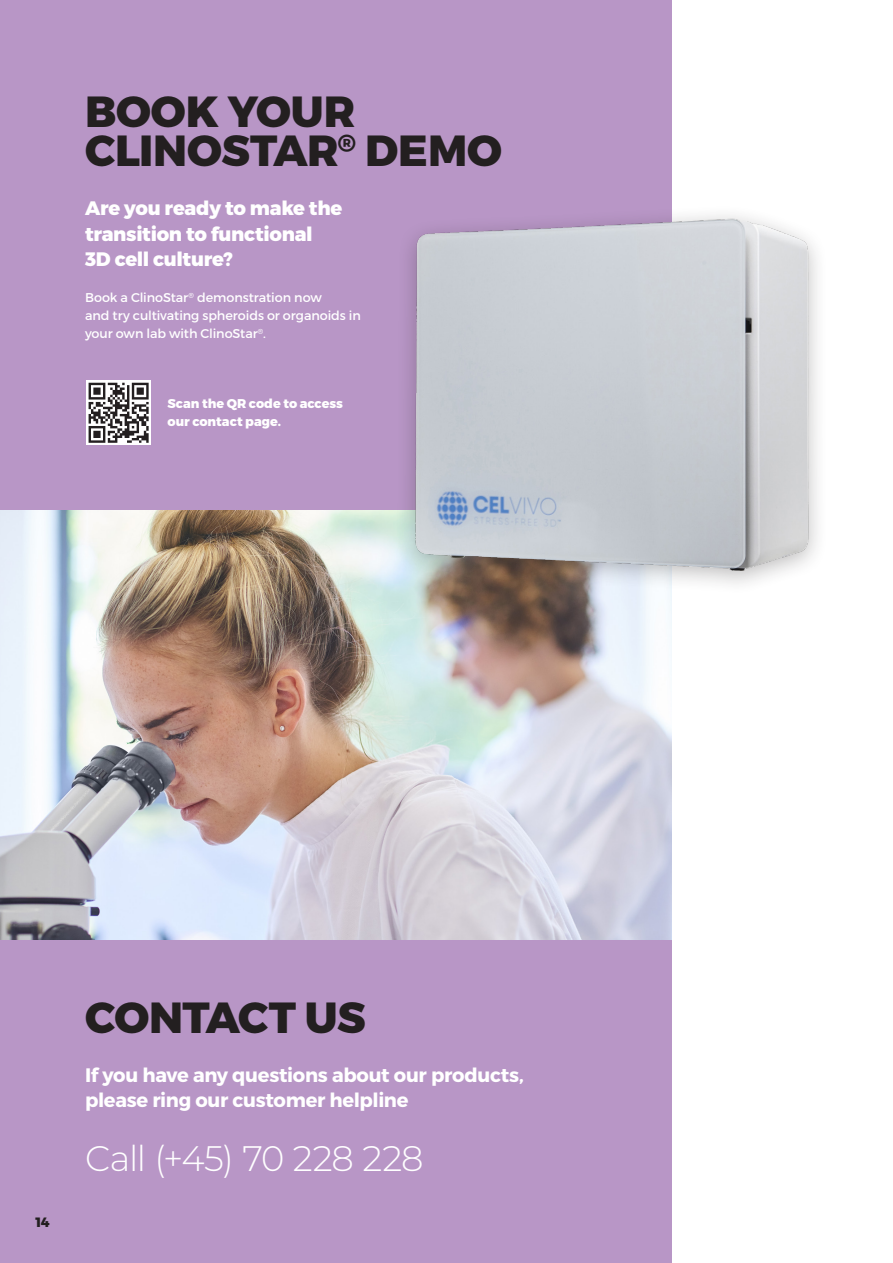
<style>
.page{position:relative;width:893px;height:1263px;background:#fff}
.page>*{position:absolute;margin:0;border:0;box-sizing:border-box;transform-origin:0 0}
.t1{font:800 43.5px/39px "Montserrat";letter-spacing:-.005em;color:#231f20}
.t2{font:300 35.4px "Montserrat";letter-spacing:-.035em;color:#fff}
.t3{font:700 19.5px "Montserrat";letter-spacing:-.015em;color:#fff}
.Body_text{font:800 19.5px "Montserrat";letter-spacing:-.015em;color:#fff}
.t4{font:800 13.5px "Montserrat";color:#231f20}
.Body_text-2{font:12.75px "Montserrat";letter-spacing:-.005em;color:#fff}
.Body_text-3{font:800 12.75px "Montserrat";color:#fff}
</style>
<div class="page">
<div style="left:0;top:0;width:672px;height:1263px;background:#b896c6"></div>
<svg style="left:86px;top:380px;width:65px;height:65px"></svg>
<svg style="left:89px;top:383px;width:60px;height:60px;background:#8a8889"></svg>
<img style="left:0;top:510px;width:672px;height:430px">
<img style="left:294px;top:215px;width:524px;height:439px">
<p class="t1" style="left:85px;top:93px;width:418px">BOOK YOUR<br>CLINOSTAR<sup>®</sup> DEMO</p>
<p class="Body_text" style="left:85px;top:196px;width:259px">Are you ready to make the</p>
<p class="Body_text" style="left:85px;top:221px;width:229px">transition to functional</p>
<p class="Body_text" style="left:85px;top:247px;width:149px">3D cell culture?</p>
<p class="Body_text-2" style="left:85px;top:290px;width:238px">Book a ClinoStar<sup>®</sup> demonstration now</p>
<p class="Body_text-2" style="left:85px;top:308px;width:277px">and try cultivating spheroids or organoids in</p>
<p class="Body_text-2" style="left:85px;top:326px;width:182px">your own lab with ClinoStar<sup>®</sup>.</p>
<p class="Body_text-3" style="left:168px;top:395px;width:177px">Scan the QR code to access</p>
<p class="Body_text-3" style="left:168px;top:413px;width:115px">our contact page.</p>
<p class="t4" style="left:35px;top:1214px;width:16px">14</p>
<p class="t1" style="left:85px;top:999px;width:282px">CONTACT US</p>
<p class="t3" style="left:85px;top:1063px;width:440px">If you have any questions about our products,</p>
<p class="t3" style="left:85px;top:1088px;width:325px">please ring our customer helpline</p>
<p class="t2" style="left:85px;top:1134px;width:340px">Call (+45) 70 228 228</p>
</div>
